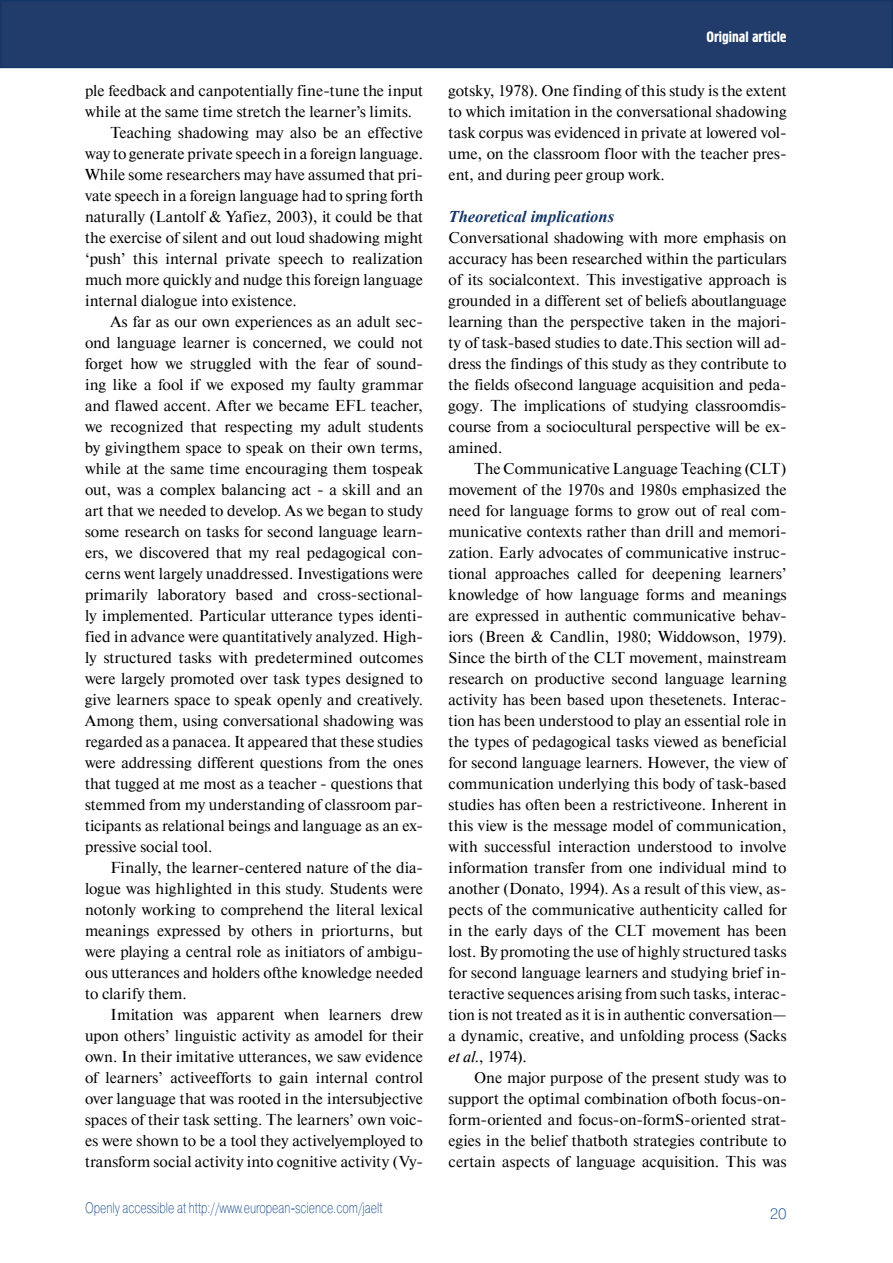
<style>
.page{position:relative;width:893px;height:1263px;background:#fff}
.page>*{position:absolute;margin:0;border:0;box-sizing:border-box;transform-origin:0 0}
.t1{font:italic 700 16.5px "Times New Roman";color:#153666}
.t2{font:15.75px/21px "Newton C";letter-spacing:.005em;color:#000;text-align:justify}
.t3{font:15px "Pragmatica Light C";color:#124789;scale:.75 1}
.t4{font:15px "Hermes C";color:#fff}
.t5{font:15px "Pragmatica Light C";color:#124789}
.s1{font-style:italic}
</style>
<div class="page">
<div style="left:1px;top:1px;width:891px;height:66px;background:#213c6b"></div>
<div style="left:0;top:0;width:893px;height:68px;border:2px solid #153666"></div>
<p class="t2" style="left:85px;top:80px;width:339px">ple feedback and canpotentially fine-tune the input</p>
<p class="t2" style="left:85px;top:101px;width:329px">while at the same time stretch the learner’s limits.</p>
<p class="t2" style="left:111px;top:122px;width:314px">Teaching shadowing may also be an effective</p>
<p class="t2" style="left:85px;top:143px;width:339px">way to generate private speech in a foreign language.</p>
<p class="t2" style="left:85px;top:164px;width:340px">While some researchers may have assumed that pri-</p>
<p class="t2" style="left:85px;top:185px;width:340px">vate speech in a foreign language had to spring forth</p>
<p class="t2" style="left:85px;top:206px;width:339px">naturally (Lantolf &amp; Yafiez, 2003), it could be that</p>
<p class="t2" style="left:85px;top:227px;width:339px">the exercise of silent and out loud shadowing might</p>
<p class="t2" style="left:85px;top:248px;width:340px">‘push’ this internal private speech to realization</p>
<p class="t2" style="left:85px;top:269px;width:340px">much more quickly and nudge this foreign language</p>
<p class="t2" style="left:85px;top:290px;width:213px">internal dialogue into existence.</p>
<p class="t2" style="left:111px;top:311px;width:314px">As far as our own experiences as an adult sec-</p>
<p class="t2" style="left:85px;top:332px;width:339px">ond language learner is concerned, we could not</p>
<p class="t2" style="left:85px;top:353px;width:340px">forget how we struggled with the fear of sound-</p>
<p class="t2" style="left:85px;top:374px;width:340px">ing like a fool if we exposed my faulty grammar</p>
<p class="t2" style="left:85px;top:395px;width:339px">and flawed accent. After we became EFL teacher,</p>
<p class="t2" style="left:85px;top:416px;width:340px">we recognized that respecting my adult students</p>
<p class="t2" style="left:85px;top:437px;width:340px">by givingthem space to speak on their own terms,</p>
<p class="t2" style="left:85px;top:458px;width:340px">while at the same time encouraging them tospeak</p>
<p class="t2" style="left:85px;top:479px;width:339px">out, was a complex balancing act - a skill and an</p>
<p class="t2" style="left:85px;top:500px;width:339px">art that we needed to develop. As we began to study</p>
<p class="t2" style="left:85px;top:521px;width:340px">some research on tasks for second language learn-</p>
<p class="t2" style="left:85px;top:542px;width:340px">ers, we discovered that my real pedagogical con-</p>
<p class="t2" style="left:85px;top:563px;width:340px">cerns went largely unaddressed. Investigations were</p>
<p class="t2" style="left:85px;top:584px;width:340px">primarily laboratory based and cross-sectional-</p>
<p class="t2" style="left:85px;top:605px;width:340px">ly implemented. Particular utterance types identi-</p>
<p class="t2" style="left:85px;top:626px;width:340px">fied in advance were quantitatively analyzed. High-</p>
<p class="t2" style="left:85px;top:647px;width:340px">ly structured tasks with predetermined outcomes</p>
<p class="t2" style="left:85px;top:668px;width:339px">were largely promoted over task types designed to</p>
<p class="t2" style="left:85px;top:689px;width:340px">give learners space to speak openly and creatively.</p>
<p class="t2" style="left:85px;top:710px;width:340px">Among them, using conversational shadowing was</p>
<p class="t2" style="left:85px;top:731px;width:339px">regarded as a panacea. It appeared that these studies</p>
<p class="t2" style="left:85px;top:752px;width:340px">were addressing different questions from the ones</p>
<p class="t2" style="left:85px;top:773px;width:339px">that tugged at me most as a teacher - questions that</p>
<p class="t2" style="left:85px;top:794px;width:340px">stemmed from my understanding of classroom par-</p>
<p class="t2" style="left:85px;top:815px;width:340px">ticipants as relational beings and language as an ex-</p>
<p class="t2" style="left:85px;top:836px;width:129px">pressive social tool.</p>
<p class="t2" style="left:111px;top:857px;width:314px">Finally, the learner-centered nature of the dia-</p>
<p class="t2" style="left:85px;top:878px;width:339px">logue was highlighted in this study. Students were</p>
<p class="t2" style="left:85px;top:899px;width:339px">notonly working to comprehend the literal lexical</p>
<p class="t2" style="left:85px;top:920px;width:340px">meanings expressed by others in priorturns, but</p>
<p class="t2" style="left:85px;top:941px;width:340px">were playing a central role as initiators of ambigu-</p>
<p class="t2" style="left:85px;top:962px;width:340px">ous utterances and holders ofthe knowledge needed</p>
<p class="t2" style="left:85px;top:983px;width:103px">to clarify them.</p>
<p class="t2" style="left:111px;top:1004px;width:314px">Imitation was apparent when learners drew</p>
<p class="t2" style="left:85px;top:1025px;width:340px">upon others’ linguistic activity as amodel for their</p>
<p class="t2" style="left:85px;top:1046px;width:340px">own. In their imitative utterances, we saw evidence</p>
<p class="t2" style="left:85px;top:1067px;width:339px">of learners’ activeefforts to gain internal control</p>
<p class="t2" style="left:85px;top:1088px;width:339px">over language that was rooted in the intersubjective</p>
<p class="t2" style="left:85px;top:1109px;width:340px">spaces of their task setting. The learners’ own voic-</p>
<p class="t2" style="left:85px;top:1130px;width:339px">es were shown to be a tool they activelyemployed to</p>
<p class="t2" style="left:85px;top:1151px;width:340px">transform social activity into cognitive activity (Vy-</p>
<p class="t3" style="left:85px;top:1199px;width:398px">Openly accessible at http://www.european-science.com/jaelt</p>
<p class="t4" style="left:706px;top:29px;width:82px">Original article</p>
<p class="t2" style="left:449px;top:80px;width:340px">gotsky, 1978). One finding of this study is the extent to which imitation in the conversational shadowing task corpus was evidenced in private at lowered vol&shy;ume, on the classroom floor with the teacher pres&shy;ent, and during peer group work.</p>
<p class="t1" style="left:449px;top:205px;width:167px">Theoretical implications</p>
<p class="t2" style="left:449px;top:227px;width:340px">Conversational shadowing with more emphasis on accuracy has been researched within the particulars of its socialcontext. This investigative approach is grounded in a different set of beliefs aboutlanguage learning than the perspective taken in the majori&shy;ty of task-based studies to date.This section will ad&shy;dress the findings of this study as they contribute to the fields ofsecond language acquisition and peda&shy;gogy. The implications of studying classroomdis&shy;course from a sociocultural perspective will be ex&shy;amined.</p>
<p class="t2" style="left:449px;top:458px;width:340px;text-indent:26px">The Communicative Language Teaching (CLT) movement of the 1970s and 1980s emphasized the need for language forms to grow out of real com&shy;municative contexts rather than drill and memori&shy;zation. Early advocates of communicative instruc&shy;tional approaches called for deepening learners’ knowledge of how language forms and meanings are expressed in authentic communicative behav&shy;iors (Breen &amp; Candlin, 1980; Widdowson, 1979).<br>Since the birth of the CLT movement, mainstream research on productive second language learning activity has been based upon thesetenets. Interac&shy;tion has been understood to play an essential role in the types of pedagogical tasks viewed as beneficial for second language learners. However, the view of communication underlying this body of task-based studies has often been a restrictiveone. Inherent in this view is the message model of communication, with successful interaction understood to involve information transfer from one individual mind to another (Donato, 1994). As a result of this view, as&shy;pects of the communicative authenticity called for in the early days of the CLT movement has been lost. By promoting the use of highly structured tasks for second language learners and studying brief in&shy;teractive sequences arising from such tasks, interac&shy;tion is not treated as it is in authentic conversation— a dynamic, creative, and unfolding process (Sacks <span class="s1">et al.</span>, 1974).</p>
<p class="t2" style="left:449px;top:1067px;width:340px;text-indent:26px">One major purpose of the present study was to support the optimal combination ofboth focus-on&shy;form-oriented and focus-on-formS-oriented strat&shy;egies in the belief thatboth strategies contribute to certain aspects of language acquisition. This was</p>
<p class="t5" style="left:770px;top:1205px;width:18px">20</p>
</div>
